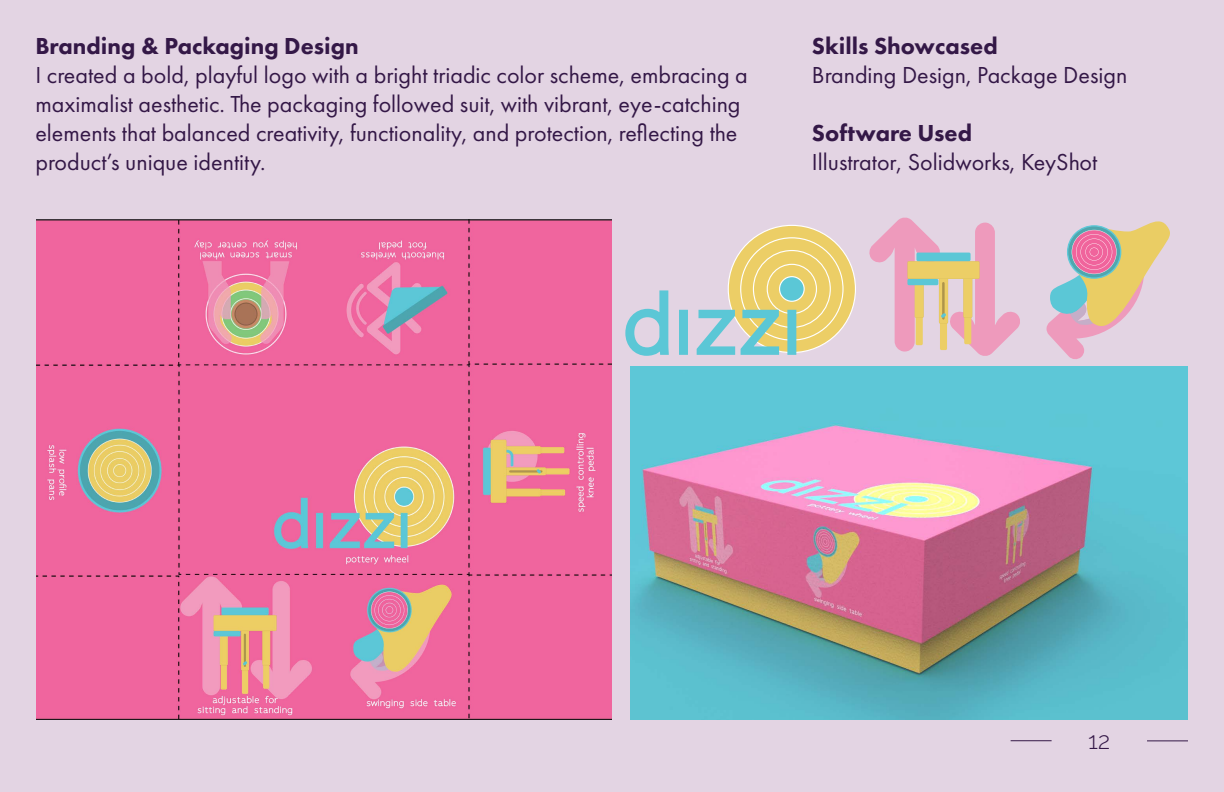
<style>
.page{position:relative;width:1224px;height:792px;background:#e3d4e3}
.page>*{position:absolute;margin:0;border:0;box-sizing:border-box;transform-origin:0 0}
.t1{font:24px/28.8px "Futura PT";color:#341847}
.t2{font:800 24px "Futura PT";color:#341847}
.t3{font:300 24px "Raleway";color:#341847}
</style>
<div class="page">
<hr style="left:1011px;top:740px;width:41px;height:1px;background:#341847">
<hr style="left:1147px;top:740px;width:41px;height:1px;background:#341847">
<img style="left:36px;top:220px;width:576px;height:500px">
<img style="left:631px;top:366px;width:557px;height:354px">
<svg style="left:869px;top:217px;width:151px;height:139px"></svg>
<svg style="left:1046px;top:221px;width:124px;height:138px"></svg>
<div style="left:728px;top:225px;width:127px;height:128px;background:#ecce66;border-radius:50%"></div>
<div style="left:767px;top:264px;width:50px;height:50px;border:1px solid #fff;border-radius:50%"></div>
<svg style="left:625px;top:290px;width:44px;height:66px"></svg>
<div style="left:679px;top:310px;width:9px;height:45px;background:#5bc7d6"></div>
<svg style="left:696px;top:307px;width:86px;height:48px"></svg>
<svg style="left:787px;top:310px;width:9px;height:45px"></svg>
<div style="left:780px;top:277px;width:24px;height:24px;background:#5bc7d6;border-radius:50%"></div>
<div style="left:779px;top:276px;width:26px;height:26px;border:1px solid #fff;border-radius:50%"></div>
<p class="t2" style="left:35px;top:31px;width:325px">Branding &amp; Packaging Design</p>
<p class="t1" style="left:35px;top:61px;width:714px">I created a bold, playful logo with a bright triadic color scheme, embracing a maximalist aesthetic. The packaging followed suit, with vibrant, eye-catching elements that balanced creativity, functionality, and protection, reflecting the product’s unique identity.</p>
<p class="t2" style="left:812px;top:31px;width:187px">Skills Showcased</p>
<p class="t1" style="left:812px;top:61px;width:317px">Branding Design, Package Design</p>
<p class="t2" style="left:812px;top:118px;width:162px">Software Used</p>
<p class="t1" style="left:812px;top:147px;width:287px">Illustrator, Solidworks, KeyShot</p>
<p class="t3" style="left:1088px;top:727px;width:24px">12</p>
</div>
